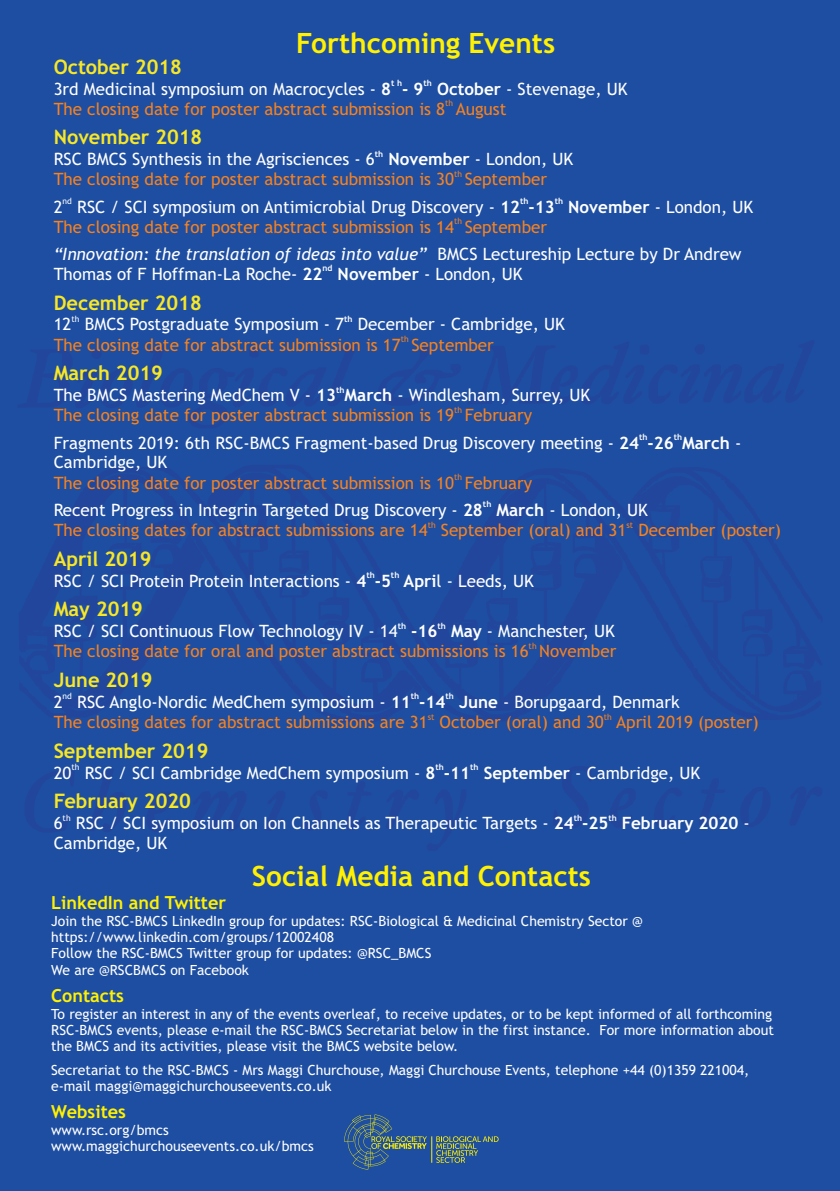
<style>
.page{position:relative;width:840px;height:1191px;background:#fff}
.page>*{position:absolute;margin:0;border:0;box-sizing:border-box;transform-origin:0 0}
.t1{font:700 28px "Trebuchet MS";color:#fff101}
.t2{font:700 20px "Trebuchet MS";color:#f7e726}
.t3{font:700 18px "Trebuchet MS";color:#fff101}
.t4{font:17px/19.8px "Trebuchet MS";color:#fff}
.t5{font:17px "Trebuchet MS";color:#f58220}
.t6{font:italic 17px "Trebuchet MS";color:#fff}
.t7{font:14px/16.2px "Trebuchet MS";color:#fff}
.t8{font:700 8.4px "Trebuchet MS";color:#fff}
.t9{font:8.4px "Trebuchet MS";color:#f58220}
.t10{font:8.4px "Trebuchet MS";color:#fff}
.s1{font-weight:700}
.s2{font-style:normal}
</style>
<div class="page">
<div style="left:0;top:0;width:839px;height:1191px;background:#1e4ea1"></div>
<div style="left:19px;top:464px;width:803px;height:258px;background:#1e4ea1"></div>
<div style="left:378px;top:345px;width:82px;height:61px;background:#1e4ea1"></div>
<div style="left:190px;top:791px;width:56px;height:40px;background:#20489d"></div>
<div style="left:89px;top:768px;width:37px;height:64px;background:#1e4ea1"></div>
<div style="left:24px;top:770px;width:51px;height:62px;background:#1e4ea1"></div>
<div style="left:552px;top:766px;width:39px;height:62px;background:#1e4ea1"></div>
<div style="left:426px;top:789px;width:40px;height:62px;background:#1e4ea1"></div>
<svg style="left:739px;top:787px;width:31px;height:40px"></svg>
<svg style="left:609px;top:788px;width:26px;height:40px"></svg>
<svg style="left:146px;top:791px;width:27px;height:41px"></svg>
<svg style="left:385px;top:789px;width:34px;height:40px"></svg>
<svg style="left:345px;top:781px;width:26px;height:49px"></svg>
<svg style="left:789px;top:786px;width:32px;height:40px"></svg>
<svg style="left:698px;top:778px;width:26px;height:49px"></svg>
<svg style="left:653px;top:787px;width:28px;height:41px"></svg>
<svg style="left:265px;top:790px;width:20px;height:41px"></svg>
<svg style="left:301px;top:790px;width:26px;height:40px"></svg>
<div style="left:467px;top:340px;width:346px;height:65px;background:#1e4ea1"></div>
<div style="left:17px;top:343px;width:339px;height:85px;background:#1e4ea1"></div>
<svg style="left:280px;top:769px;width:9px;height:10px"></svg>
<svg style="left:344px;top:1114px;width:154px;height:55px;background:#355f8f"></svg>
<p class="t2" style="left:54px;top:59px;width:130px">October 2018</p>
<h1 class="t1" style="left:296px;top:32px;width:260px">Forthcoming Events</h1>
<p class="t8" style="left:391px;top:80px;width:12px">t h</p>
<p class="t8" style="left:423px;top:80px;width:10px">th</p>
<p class="t4" style="left:54px;top:80px;width:575px">3rd Medicinal symposium on Macrocycles - <span class="s1">8 - 9 October</span> - Stevenage, UK</p>
<p class="t9" style="left:445px;top:100px;width:10px">th</p>
<p class="t5" style="left:54px;top:102px;width:454px">The closing date for poster abstract submission is 8 August</p>
<p class="t2" style="left:54px;top:130px;width:150px">November 2018</p>
<p class="t8" style="left:374px;top:150px;width:10px">th</p>
<p class="t4" style="left:54px;top:151px;width:521px">RSC BMCS Synthesis in the Agrisciences - 6 <span class="s1">November</span> - London, UK</p>
<p class="t10" style="left:63px;top:198px;width:11px">nd</p>
<p class="t8" style="left:520px;top:198px;width:10px">th</p>
<p class="t8" style="left:554px;top:198px;width:10px">th</p>
<p class="t9" style="left:454px;top:171px;width:10px">th</p>
<p class="t5" style="left:54px;top:173px;width:494px">The closing date for poster abstract submission is 30 September</p>
<p class="t9" style="left:454px;top:218px;width:10px">th</p>
<p class="t4" style="left:54px;top:198px;width:700px">2 RSC / SCI symposium on Antimicrobial Drug Discovery - <span class="s1">12 -13 November</span> - London, UK</p>
<p class="t6" style="left:54px;top:247px;width:689px">“Innovation: the translation of ideas into value” <span class="s2">BMCS Lectureship Lecture by Dr Andrew</span></p>
<p class="t8" style="left:322px;top:265px;width:11px">nd</p>
<p class="t5" style="left:54px;top:220px;width:494px">The closing date for poster abstract submission is 14 September</p>
<p class="t4" style="left:54px;top:265px;width:470px">Thomas of F Hoffman-La Roche- <span class="s1">22 November</span> - London, UK</p>
<p class="t10" style="left:71px;top:316px;width:10px">th</p>
<p class="t8" style="left:344px;top:316px;width:10px">th</p>
<p class="t2" style="left:54px;top:295px;width:149px">December 2018</p>
<p class="t4" style="left:54px;top:316px;width:512px">12 BMCS Postgraduate Symposium - 7 December - Cambridge, UK</p>
<p class="t9" style="left:400px;top:336px;width:10px">th</p>
<p class="t5" style="left:54px;top:338px;width:441px">The closing date for abstract submission is 17 September</p>
<p class="t2" style="left:54px;top:365px;width:111px">March 2019</p>
<p class="t8" style="left:336px;top:386px;width:10px">th</p>
<p class="t4" style="left:54px;top:387px;width:537px">The BMCS Mastering MedChem V - <span class="s1">13 March</span> - Windlesham, Surrey, UK</p>
<p class="t9" style="left:454px;top:407px;width:10px">th</p>
<p class="t5" style="left:54px;top:409px;width:479px">The closing date for poster abstract submission is 19 February</p>
<p class="t8" style="left:638px;top:434px;width:10px">th</p>
<p class="t8" style="left:673px;top:434px;width:10px">th</p>
<p class="t4" style="left:54px;top:434px;width:688px">Fragments 2019: 6th RSC-BMCS Fragment-based Drug Discovery meeting - <span class="s1">24 -26 March</span> -<br>Cambridge, UK</p>
<p class="t8" style="left:482px;top:501px;width:10px">th</p>
<p class="t9" style="left:454px;top:474px;width:10px">th</p>
<p class="t5" style="left:54px;top:476px;width:479px">The closing date for poster abstract submission is 10 February</p>
<p class="t9" style="left:427px;top:521px;width:10px">th</p>
<p class="t9" style="left:626px;top:521px;width:8px">st</p>
<p class="t4" style="left:54px;top:501px;width:595px">Recent Progress in Integrin Targeted Drug Discovery - <span class="s1">28 March</span> - London, UK</p>
<p class="t5" style="left:54px;top:523px;width:728px">The closing dates for abstract submissions are 14 September (oral) and 31 December (poster)</p>
<p class="t2" style="left:54px;top:551px;width:99px">April 2019</p>
<p class="t2" style="left:54px;top:601px;width:91px">May 2019</p>
<p class="t8" style="left:366px;top:572px;width:10px">th</p>
<p class="t8" style="left:391px;top:572px;width:10px">th</p>
<p class="t4" style="left:54px;top:572px;width:481px">RSC / SCI Protein Protein Interactions - <span class="s1">4 -5 Apri</span>l - Leeds, UK</p>
<p class="t8" style="left:397px;top:622px;width:10px">th</p>
<p class="t8" style="left:437px;top:622px;width:10px">th</p>
<p class="t4" style="left:54px;top:622px;width:562px">RSC / SCI Continuous Flow Technology IV - 14 <span class="s1">-16 May</span> - Manchester, UK</p>
<p class="t9" style="left:528px;top:642px;width:10px">th</p>
<p class="t5" style="left:54px;top:645px;width:564px">The closing date for oral and poster abstract submissions is 16 November</p>
<p class="t2" style="left:54px;top:672px;width:100px">June 2019</p>
<p class="t10" style="left:63px;top:693px;width:11px">nd</p>
<p class="t8" style="left:410px;top:693px;width:10px">th</p>
<p class="t8" style="left:445px;top:693px;width:10px">th</p>
<p class="t4" style="left:54px;top:693px;width:627px">2 RSC Anglo-Nordic MedChem symposium - <span class="s1">11 -14 June</span> - Borupgaard, Denmark</p>
<p class="t9" style="left:427px;top:713px;width:8px">st</p>
<p class="t9" style="left:603px;top:713px;width:10px">th</p>
<p class="t5" style="left:54px;top:715px;width:706px">The closing dates for abstract submissions are 31 October (oral) and 30 April 2019 (poster)</p>
<p class="t2" style="left:54px;top:743px;width:156px">September 2019</p>
<p class="t2" style="left:54px;top:793px;width:139px">February 2020</p>
<p class="t10" style="left:71px;top:764px;width:10px">th</p>
<p class="t8" style="left:435px;top:764px;width:10px">th</p>
<p class="t8" style="left:470px;top:764px;width:10px">th</p>
<p class="t4" style="left:54px;top:764px;width:647px">20 RSC / SCI Cambridge MedChem symposium - <span class="s1">8 -11 September</span> - Cambridge, UK</p>
<p class="t10" style="left:63px;top:814px;width:10px">th</p>
<p class="t8" style="left:573px;top:814px;width:10px">th</p>
<p class="t8" style="left:608px;top:814px;width:10px">th</p>
<p class="t4" style="left:54px;top:814px;width:697px">6 RSC / SCI symposium on Ion Channels as Therapeutic Targets - <span class="s1">24 -25 February 2020</span> -<br>Cambridge, UK</p>
<p class="t3" style="left:51px;top:895px;width:176px">LinkedIn and Twitter</p>
<h1 class="t1" style="left:252px;top:865px;width:340px">Social Media and Contacts</h1>
<p class="t7" style="left:51px;top:914px;width:593px">Join the RSC-BMCS LinkedIn group for updates: RSC-Biological &amp; Medicinal Chemistry Sector @ https://www.linkedin.com/groups/12002408<br>Follow the RSC-BMCS Twitter group for updates: @RSC_BMCS<br>We are @RSCBMCS on Facebook</p>
<p class="t7" style="left:51px;top:1007px;width:724px">To register an interest in any of the events overleaf, to receive updates, or to be kept informed of all forthcoming<br>RSC-BMCS events, please e-mail the RSC-BMCS Secretariat below in the first instance. For more information about the BMCS and its activities, please visit the BMCS website below.</p>
<p class="t7" style="left:51px;top:1062px;width:699px">Secretariat to the RSC-BMCS - Mrs Maggi Churchouse, Maggi Churchouse Events, telephone +44 (0)1359 221004, e-mail maggi@maggichurchouseevents.co.uk</p>
<p class="t3" style="left:51px;top:988px;width:74px">Contacts</p>
<p class="t3" style="left:51px;top:1104px;width:76px">Websites</p>
<p class="t7" style="left:51px;top:1123px;width:119px">www.rsc.org/bmcs</p>
<p class="t7" style="left:51px;top:1139px;width:264px">www.maggichurchouseevents.co.uk/bmcs</p>
</div>
